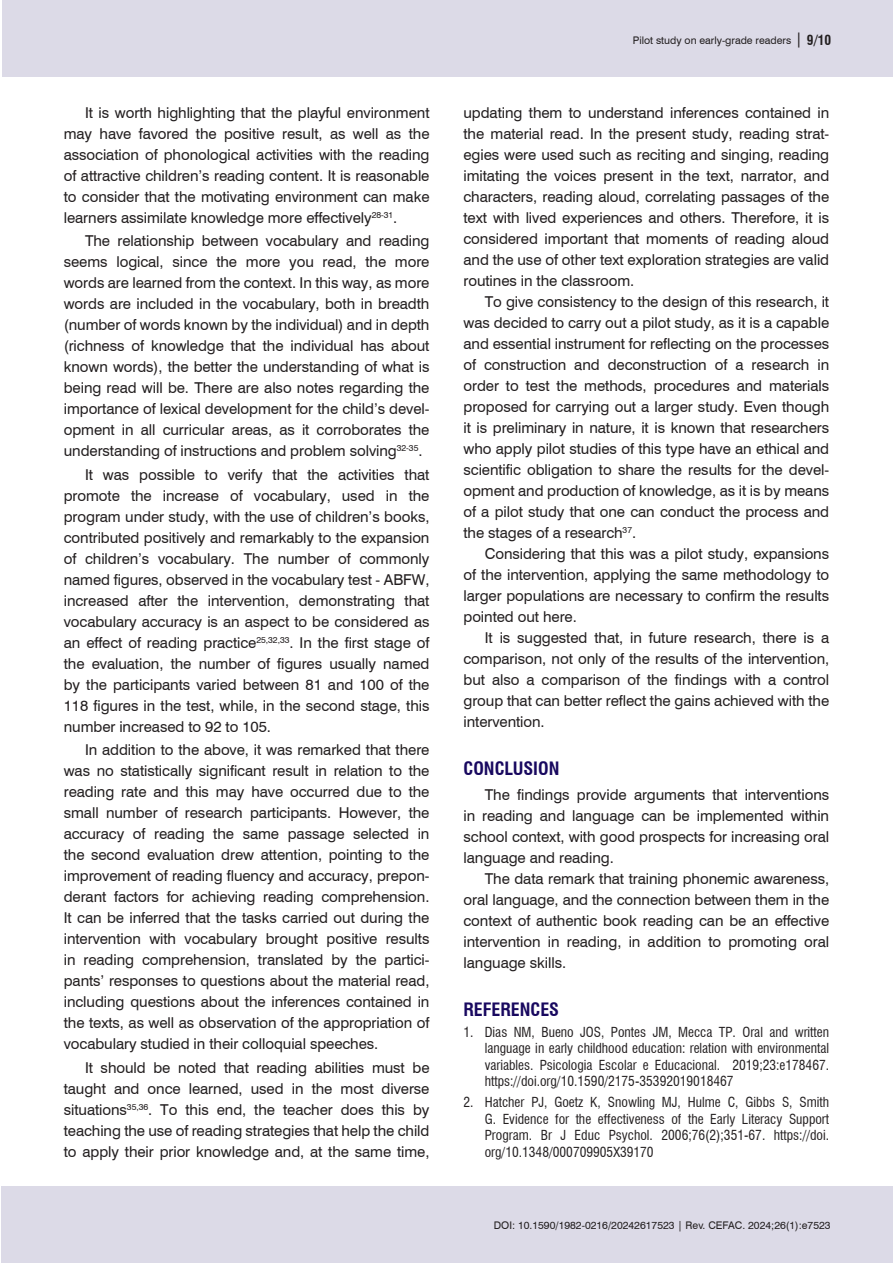
<style>
.page{position:relative;width:893px;height:1263px;background:#fff}
.page>*{position:absolute;margin:0;border:0;box-sizing:border-box;transform-origin:0 0}
.Nivel_1{font:700 condensed 18px "Swiss 721 BT";color:#18085f}
.Corpo_do_texto_INGLES{font:15px/21px "Swiss 721 BT";letter-spacing:-.005em;color:#231f20;text-align:justify}
.t1{font:condensed 13.5px/16.5px "Swiss 721 BT";color:#231f20;text-align:justify}
.t2{font:10.5px "Swiss 721 BT";color:#231f20}
.s1{font-size:15px}
.s2{font-weight:700;font-stretch:condensed;font-size:13.5px}
</style>
<div class="page">
<div style="left:1px;top:1186px;width:892px;height:77px;background:#dcdae7"></div>
<div style="left:2px;top:0;width:891px;height:77px;background:#dcdae7"></div>
<p class="Corpo_do_texto_INGLES" style="left:64px;top:101px;width:367px;text-indent:21px">It is worth highlighting that the playful environment may have favored the positive result, as well as the association of phonological activities with the reading of attractive children’s reading content. It is reasonable to consider that the motivating environment can make learners assimilate knowledge more effectively<sup>28-31</sup>.</p>
<p class="Corpo_do_texto_INGLES" style="left:64px;top:230px;width:367px;text-indent:21px">The relationship between vocabulary and reading seems logical, since the more you read, the more words are learned from the context. In this way, as more words are included in the vocabulary, both in breadth (number of words known by the individual) and in depth (richness of knowledge that the individual has about known words), the better the understanding of what is being read will be. There are also notes regarding the importance of lexical development for the child’s devel&shy;opment in all curricular areas, as it corroborates the understanding of instructions and problem solving<sup>32-35</sup>.</p>
<p class="Corpo_do_texto_INGLES" style="left:64px;top:463px;width:367px;text-indent:21px">It was possible to verify that the activities that promote the increase of vocabulary, used in the program under study, with the use of children’s books, contributed positively and remarkably to the expansion of children’s vocabulary. The number of commonly named figures, observed in the vocabulary test - ABFW, increased after the intervention, demonstrating that vocabulary accuracy is an aspect to be considered as an effect of reading practice<sup>25,32,33</sup>. In the first stage of the evaluation, the number of figures usually named by the participants varied between 81 and 100 of the 118 figures in the test, while, in the second stage, this number increased to 92 to 105.</p>
<p class="Corpo_do_texto_INGLES" style="left:64px;top:739px;width:367px;text-indent:21px">In addition to the above, it was remarked that there was no statistically significant result in relation to the reading rate and this may have occurred due to the small number of research participants. However, the accuracy of reading the same passage selected in the second evaluation drew attention, pointing to the improvement of reading fluency and accuracy, prepon&shy;derant factors for achieving reading comprehension.<br>It can be inferred that the tasks carried out during the intervention with vocabulary brought positive results in reading comprehension, translated by the partici&shy;pants’ responses to questions about the material read, including questions about the inferences contained in the texts, as well as observation of the appropriation of vocabulary studied in their colloquial speeches.</p>
<p class="Corpo_do_texto_INGLES" style="left:64px;top:1056px;width:367px;text-indent:21px">It should be noted that reading abilities must be taught and once learned, used in the most diverse situations<sup>35,36</sup>. To this end, the teacher does this by teaching the use of reading strategies that help the child to apply their prior knowledge and, at the same time,</p>
<p class="t2" style="left:633px;top:33px;width:200px">Pilot study on early-grade readers <span class="s1">|</span> <span class="s2">9/10</span></p>
<p class="Corpo_do_texto_INGLES" style="left:463px;top:101px;width:367px">updating them to understand inferences contained in the material read. In the present study, reading strat&shy;egies were used such as reciting and singing, reading imitating the voices present in the text, narrator, and characters, reading aloud, correlating passages of the text with lived experiences and others. Therefore, it is considered important that moments of reading aloud and the use of other text exploration strategies are valid routines in the classroom.</p>
<p class="Corpo_do_texto_INGLES" style="left:463px;top:290px;width:367px;text-indent:21px">To give consistency to the design of this research, it was decided to carry out a pilot study, as it is a capable and essential instrument for reflecting on the processes of construction and deconstruction of a research in order to test the methods, procedures and materials proposed for carrying out a larger study. Even though it is preliminary in nature, it is known that researchers who apply pilot studies of this type have an ethical and scientific obligation to share the results for the devel&shy;opment and production of knowledge, as it is by means of a pilot study that one can conduct the process and the stages of a research<sup>37</sup>.</p>
<p class="Corpo_do_texto_INGLES" style="left:463px;top:543px;width:367px;text-indent:21px">Considering that this was a pilot study, expansions of the intervention, applying the same methodology to larger populations are necessary to confirm the results pointed out here.</p>
<p class="Corpo_do_texto_INGLES" style="left:463px;top:627px;width:367px;text-indent:21px">It is suggested that, in future research, there is a comparison, not only of the results of the intervention, but also a comparison of the findings with a control group that can better reflect the gains achieved with the intervention.</p>
<p class="Nivel_1" style="left:463px;top:757px;width:97px">CONCLUSION</p>
<p class="Corpo_do_texto_INGLES" style="left:463px;top:784px;width:367px;text-indent:21px">The findings provide arguments that interventions in reading and language can be implemented within school context, with good prospects for increasing oral language and reading.</p>
<p class="Corpo_do_texto_INGLES" style="left:463px;top:868px;width:367px;text-indent:21px">The data remark that training phonemic awareness, oral language, and the connection between them in the context of authentic book reading can be an effective intervention in reading, in addition to promoting oral language skills.</p>
<p class="Nivel_1" style="left:463px;top:998px;width:97px">REFERENCES</p>
<p class="t1" style="left:485px;top:1023px;width:346px;text-indent:-21px">1. Dias NM, Bueno JOS, Pontes JM, Mecca TP. Oral and written language in early childhood education: relation with environmental variables. Psicologia Escolar e Educacional. 2019;23:e178467. https://doi.org/10.1590/2175-35392019018467</p>
<p class="t1" style="left:485px;top:1094px;width:346px;text-indent:-21px">2. Hatcher PJ, Goetz K, Snowling MJ, Hulme C, Gibbs S, Smith G. Evidence for the effectiveness of the Early Literacy Support Program. Br J Educ Psychol. 2006;76(2);351-67. https://doi. org/10.1348/000709905X39170</p>
<p class="t2" style="left:494px;top:1218px;width:338px">DOI: 10.1590/1982-0216/20242617523 | Rev. CEFAC. 2024;26(1):e7523</p>
</div>
